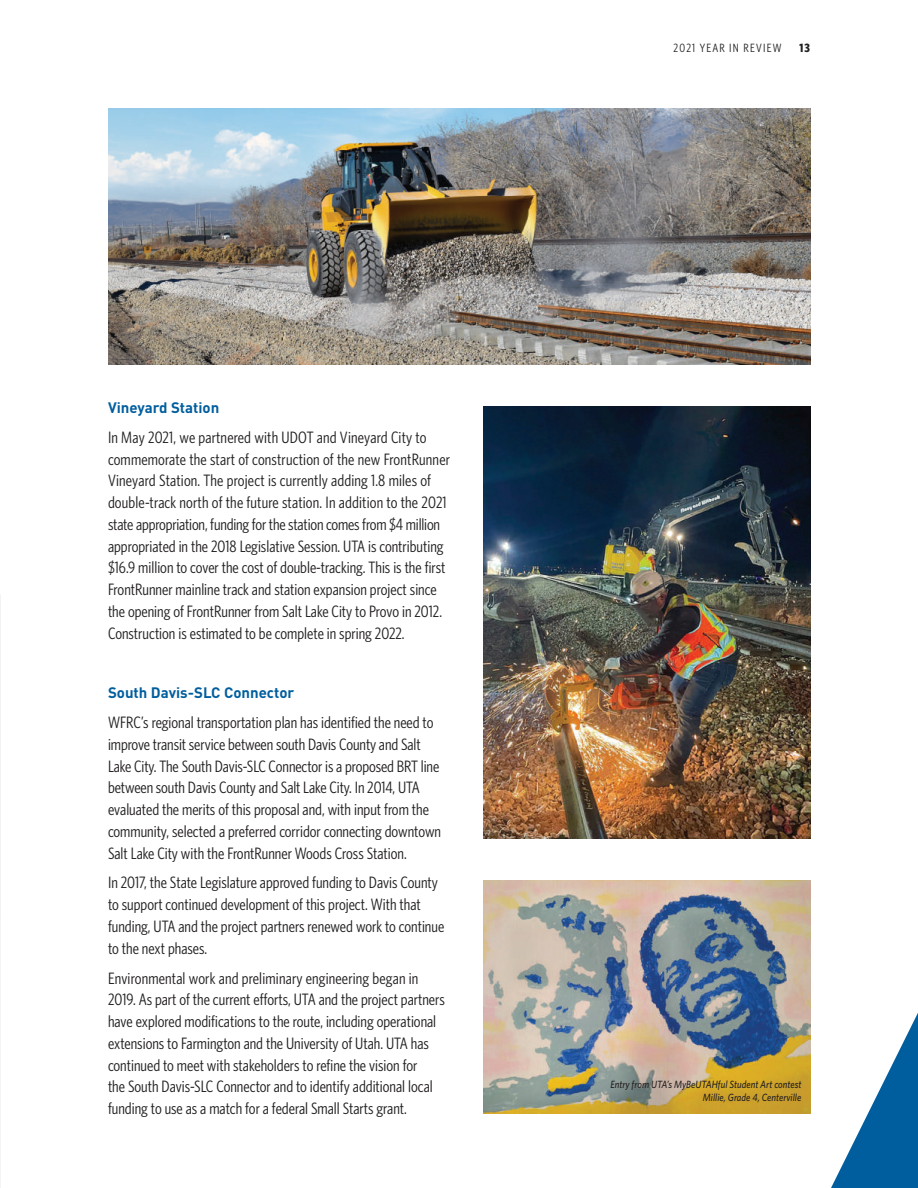
<style>
.page{position:relative;width:918px;height:1188px;background:#fff}
.page>*{position:absolute;margin:0;border:0;box-sizing:border-box;transform-origin:0 0}
.t1{font:16.5px/21.8px "Whitney Condensed";color:#231f20}
.t2{font:700 15px "DIN";color:#005e9e}
.t3{font:12px "Whitney Condensed";letter-spacing:.1em;color:#231f20}
.t4{font:700 12px "Whitney Condensed";color:#231f20}
.t5{font:italic 500 10.5px/12.6px "Whitney";color:#231f20;text-align:right;scale:.89 1}
</style>
<div class="page">
<img style="left:0;top:594px;width:1px;height:594px">
<svg style="left:798px;top:1013px;width:120px;height:175px"></svg>
<img style="left:484px;top:406px;width:327px;height:432px">
<img style="left:484px;top:880px;width:327px;height:233px">
<img style="left:109px;top:108px;width:702px;height:256px">
<p class="t2" style="left:108px;top:398px;width:113px">Vineyard Station</p>
<p class="t1" style="left:108px;top:426px;width:343px">In May 2021, we partnered with UDOT and Vineyard City to commemorate the start of construction of the new FrontRunner Vineyard Station. The project is currently adding 1.8 miles of double-track north of the future station. In addition to the 2021 state appropriation, funding for the station comes from $4 million appropriated in the 2018 Legislative Session. UTA is contributing $16.9 million to cover the cost of double-tracking. This is the first FrontRunner mainline track and station expansion project since the opening of FrontRunner from Salt Lake City to Provo in 2012.<br>Construction is estimated to be complete in spring 2022.</p>
<p class="t2" style="left:108px;top:683px;width:188px">South Davis-SLC Connector</p>
<p class="t1" style="left:108px;top:711px;width:335px">WFRC’s regional transportation plan has identified the need to improve transit service between south Davis County and Salt Lake City. The South Davis-SLC Connector is a proposed BRT line between south Davis County and Salt Lake City. In 2014, UTA evaluated the merits of this proposal and, with input from the community, selected a preferred corridor connecting downtown Salt Lake City with the FrontRunner Woods Cross Station.</p>
<p class="t1" style="left:108px;top:871px;width:338px">In 2017, the State Legislature approved funding to Davis County to support continued development of this project. With that funding, UTA and the project partners renewed work to continue to the next phases.</p>
<p class="t1" style="left:108px;top:967px;width:338px">Environmental work and preliminary engineering began in 2019. As part of the current efforts, UTA and the project partners have explored modifications to the route, including operational extensions to Farmington and the University of Utah. UTA has continued to meet with stakeholders to refine the vision for<br>the South Davis-SLC Connector and to identify additional local funding to use as a match for a federal Small Starts grant.</p>
<p class="t3" style="left:674px;top:41px;width:109px">2021 YEAR IN REVIEW</p>
<p class="t4" style="left:799px;top:40px;width:12px">13</p>
<p class="t5" style="left:610px;top:1078px;width:216px">Entry from UTA’s MyBeUTAHful Student Art contest<br>Millie, Grade 4, Centerville</p>
</div>
